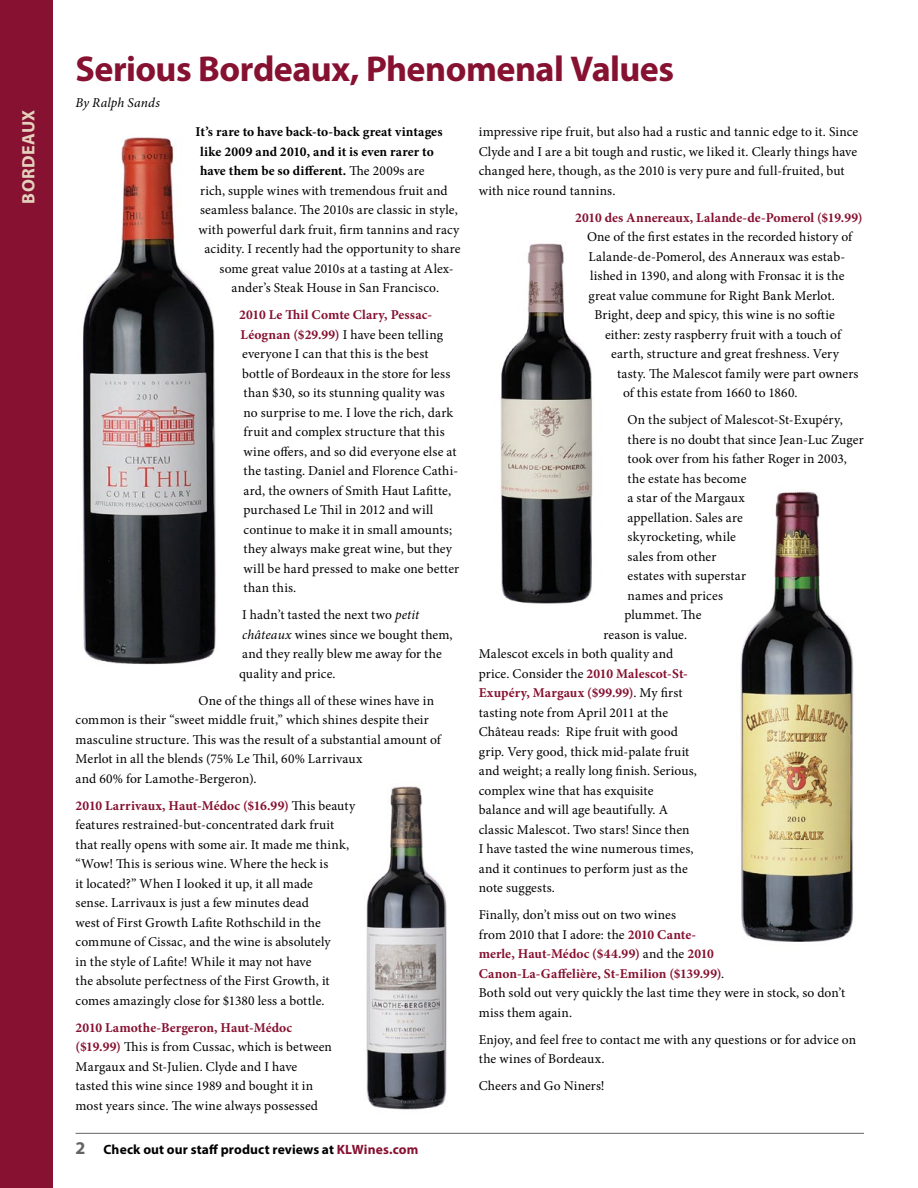
<style>
.page{position:relative;width:918px;height:1188px;background:#fff}
.page>*{position:absolute;margin:0;border:0;box-sizing:border-box;transform-origin:0 0}
.Article_title_-_24_p{font:700 36px "Myriad Pro";letter-spacing:-.015em;color:#861130}
.Section_Header{font:700 18px "Myriad Pro";letter-spacing:.02em;color:#e4d2bf}
.Body_Copy{font:13.5px/19.5px "Minion Pro";letter-spacing:.01em;color:#000}
.Body_Copy-2{font:700 13.5px "Minion Pro";letter-spacing:.005em;color:#000}
.Body_Copy-3{font:700 13.5px "Minion Pro";letter-spacing:.005em;color:#861130}
.Section_Header-2{font:700 13.5px "Myriad Pro";letter-spacing:.01em;color:#000}
.Byline{font:italic 13.5px "Minion Pro";letter-spacing:.01em;color:#000}
.s1{font-weight:400}
.s2{font-weight:700;color:#861130}
.s3{font-style:italic}
.s4{font-weight:400;color:#000}
.s5{font-size:18px;color:#636466}
.s6{color:#861130}
</style>
<div class="page">
<div style="left:0;top:0;width:53px;height:1188px;background:#861130"></div>
<hr style="left:76px;top:1133px;width:788px;height:1px;background:#636466">
<img style="left:82px;top:137px;width:134px;height:528px">
<img style="left:740px;top:491px;width:114px;height:451px">
<img style="left:366px;top:786px;width:81px;height:324px">
<img style="left:500px;top:243px;width:93px;height:361px">
<p class="Section_Header" style="left:17px;top:204px;width:95px;rotate:-90deg">BORDEAUX</p>
<p class="Article_title_-_24_p" style="left:76px;top:45px;width:600px">Serious Bordeaux, Phenomenal Values</p>
<p class="Byline" style="left:76px;top:93px;width:86px">By Ralph Sands</p>
<p class="Body_Copy-2" style="left:196px;top:122px;width:248px">It’s rare to have back-to-back great vintages</p>
<p class="Body_Copy-2" style="left:200px;top:142px;width:235px">like 2009 and 2010, and it is even rarer to</p>
<p class="Body_Copy-2" style="left:200px;top:161px;width:226px">have them be so different. <span class="s1">The 2009s are</span></p>
<p class="Body_Copy" style="left:200px;top:181px;width:249px">rich, supple wines with tremendous fruit and</p>
<p class="Body_Copy" style="left:200px;top:200px;width:259px">seamless balance. The 2010s are classic in style,</p>
<p class="Body_Copy" style="left:199px;top:220px;width:262px">with powerful dark fruit, firm tannins and racy</p>
<p class="Body_Copy" style="left:205px;top:239px;width:257px">acidity. I recently had the opportunity to share</p>
<p class="Body_Copy" style="left:220px;top:259px;width:236px">some great value 2010s at a tasting at Alex-</p>
<p class="Body_Copy" style="left:232px;top:278px;width:209px">ander’s Steak House in San Francisco.</p>
<p class="Body_Copy" style="left:239px;top:305px;width:222px"><span class="s2">2010 Le Thil Comte Clary, Pessac-Léognan ($29.99)</span> I have been telling everyone I can that this is the best bottle of Bordeaux in the store for less than $30, so its stunning quality was<br>no surprise to me. I love the rich, dark fruit and complex structure that this wine offers, and so did everyone else at the tasting. Daniel and Florence Cathi&shy;ard, the owners of Smith Haut Lafitte, purchased Le Thil in 2012 and will continue to make it in small amounts; they always make great wine, but they will be hard pressed to make one better than this.</p>
<p class="Body_Copy" style="left:239px;top:605px;width:215px">I hadn’t tasted the next two <span class="s3">petit châteaux</span> wines since we bought them, and they really blew me away for the quality and price.</p>
<p class="Body_Copy" style="left:76px;top:691px;width:367px;text-indent:123px">One of the things all of these wines have in common is their “sweet middle fruit,” which shines despite their masculine structure. This was the result of a substantial amount of Merlot in all the blends (75% Le Thil, 60% Larrivaux<br>and 60% for Lamothe-Bergeron).</p>
<p class="Body_Copy" style="left:76px;top:796px;width:281px"><span class="s2">2010 Larrivaux, Haut-Médoc ($16.99)</span> This beauty features restrained-but-concentrated dark fruit that really opens with some air. It made me think, “Wow! This is serious wine. Where the heck is<br>it located?” When I looked it up, it all made<br>sense. Larrivaux is just a few minutes dead<br>west of First Growth Lafite Rothschild in the commune of Cissac, and the wine is absolutely<br>in the style of Lafite! While it may not have<br>the absolute perfectness of the First Growth, it comes amazingly close for $1380 less a bottle.</p>
<p class="Body_Copy" style="left:76px;top:1018px;width:258px"><span class="s2">2010 Lamothe-Bergeron, Haut-Médoc ($19.99)</span> This is from Cussac, which is between Margaux and St-Julien. Clyde and I have tasted this wine since 1989 and bought it in most years since. The wine always possessed</p>
<p class="Body_Copy" style="left:479px;top:122px;width:381px">impressive ripe fruit, but also had a rustic and tannic edge to it. Since Clyde and I are a bit tough and rustic, we liked it. Clearly things have changed here, though, as the 2010 is very pure and full-fruited, but with nice round tannins.</p>
<p class="Body_Copy-3" style="left:575px;top:208px;width:289px">2010 des Annereaux, Lalande-de-Pomerol ($19.99)</p>
<p class="Body_Copy" style="left:587px;top:227px;width:267px">One of the first estates in the recorded history of</p>
<p class="Body_Copy" style="left:589px;top:247px;width:258px">Lalande-de-Pomerol, des Anneraux was estab-</p>
<p class="Body_Copy" style="left:590px;top:266px;width:256px">lished in 1390, and along with Fronsac it is the</p>
<p class="Body_Copy" style="left:589px;top:286px;width:248px">great value commune for Right Bank Merlot.</p>
<p class="Body_Copy" style="left:595px;top:305px;width:242px">Bright, deep and spicy, this wine is no softie</p>
<p class="Body_Copy" style="left:605px;top:325px;width:237px">either: zesty raspberry fruit with a touch of</p>
<p class="Body_Copy" style="left:611px;top:344px;width:229px">earth, structure and great freshness. Very</p>
<p class="Body_Copy" style="left:617px;top:364px;width:243px">tasty. The Malescot family were part owners</p>
<p class="Body_Copy" style="left:623px;top:383px;width:176px">of this estate from 1660 to 1860.</p>
<p class="Body_Copy" style="left:628px;top:410px;width:217px">On the subject of Malescot-St-Exupéry,</p>
<p class="Body_Copy" style="left:628px;top:430px;width:238px">there is no doubt that since Jean-Luc Zuger</p>
<p class="Body_Copy" style="left:628px;top:449px;width:221px">took over from his father Roger in 2003,</p>
<p class="Body_Copy" style="left:628px;top:469px;width:120px">the estate has become</p>
<p class="Body_Copy" style="left:628px;top:488px;width:119px">a star of the Margaux</p>
<p class="Body_Copy" style="left:628px;top:508px;width:117px">appellation. Sales are</p>
<p class="Body_Copy" style="left:628px;top:527px;width:110px">skyrocketing, while</p>
<p class="Body_Copy" style="left:628px;top:547px;width:90px">sales from other</p>
<p class="Body_Copy" style="left:628px;top:566px;width:120px">estates with superstar</p>
<p class="Body_Copy" style="left:628px;top:586px;width:97px">names and prices</p>
<p class="Body_Copy" style="left:625px;top:605px;width:78px">plummet. The</p>
<p class="Body_Copy" style="left:604px;top:625px;width:85px">reason is value.</p>
<p class="Body_Copy" style="left:479px;top:644px;width:196px">Malescot excels in both quality and</p>
<p class="Body_Copy" style="left:479px;top:664px;width:211px">price. Consider the <span class="s2">2010 Malescot-St-</span></p>
<p class="Body_Copy-3" style="left:479px;top:683px;width:205px">Exupéry, Margaux ($99.99)<span class="s4">. My first</span></p>
<p class="Body_Copy" style="left:479px;top:703px;width:191px">tasting note from April 2011 at the</p>
<p class="Body_Copy" style="left:479px;top:722px;width:201px">Château reads: Ripe fruit with good</p>
<p class="Body_Copy" style="left:479px;top:742px;width:212px">grip. Very good, thick mid-palate fruit</p>
<p class="Body_Copy" style="left:479px;top:761px;width:220px">and weight; a really long finish. Serious,</p>
<p class="Body_Copy" style="left:479px;top:781px;width:176px">complex wine that has exquisite</p>
<p class="Body_Copy" style="left:479px;top:800px;width:191px">balance and will age beautifully. A</p>
<p class="Body_Copy" style="left:479px;top:820px;width:212px">classic Malescot. Two stars! Since then</p>
<p class="Body_Copy" style="left:479px;top:839px;width:216px">I have tasted the wine numerous times,</p>
<p class="Body_Copy" style="left:479px;top:859px;width:210px">and it continues to perform just as the</p>
<p class="Body_Copy" style="left:479px;top:878px;width:78px">note suggests.</p>
<p class="Body_Copy" style="left:479px;top:905px;width:368px">Finally, don’t miss out on two wines<br>from 2010 that I adore: the <span class="s2">2010 Cante-<br>merle, Haut-Médoc ($44.99)</span> and the <span class="s2">2010<br>Canon-La-Gaffelière, St-Emilion ($139.99)</span>.<br>Both sold out very quickly the last time they were in stock, so don’t miss them again.</p>
<p class="Body_Copy" style="left:479px;top:1030px;width:379px">Enjoy, and feel free to contact me with any questions or for advice on the wines of Bordeaux.</p>
<p class="Body_Copy" style="left:479px;top:1076px;width:127px">Cheers and Go Niners!</p>
<p class="Section_Header-2" style="left:76px;top:1140px;width:344px"><span class="s5">2</span> Check out our staff product reviews at <span class="s6">KLWines.com</span></p>
</div>
